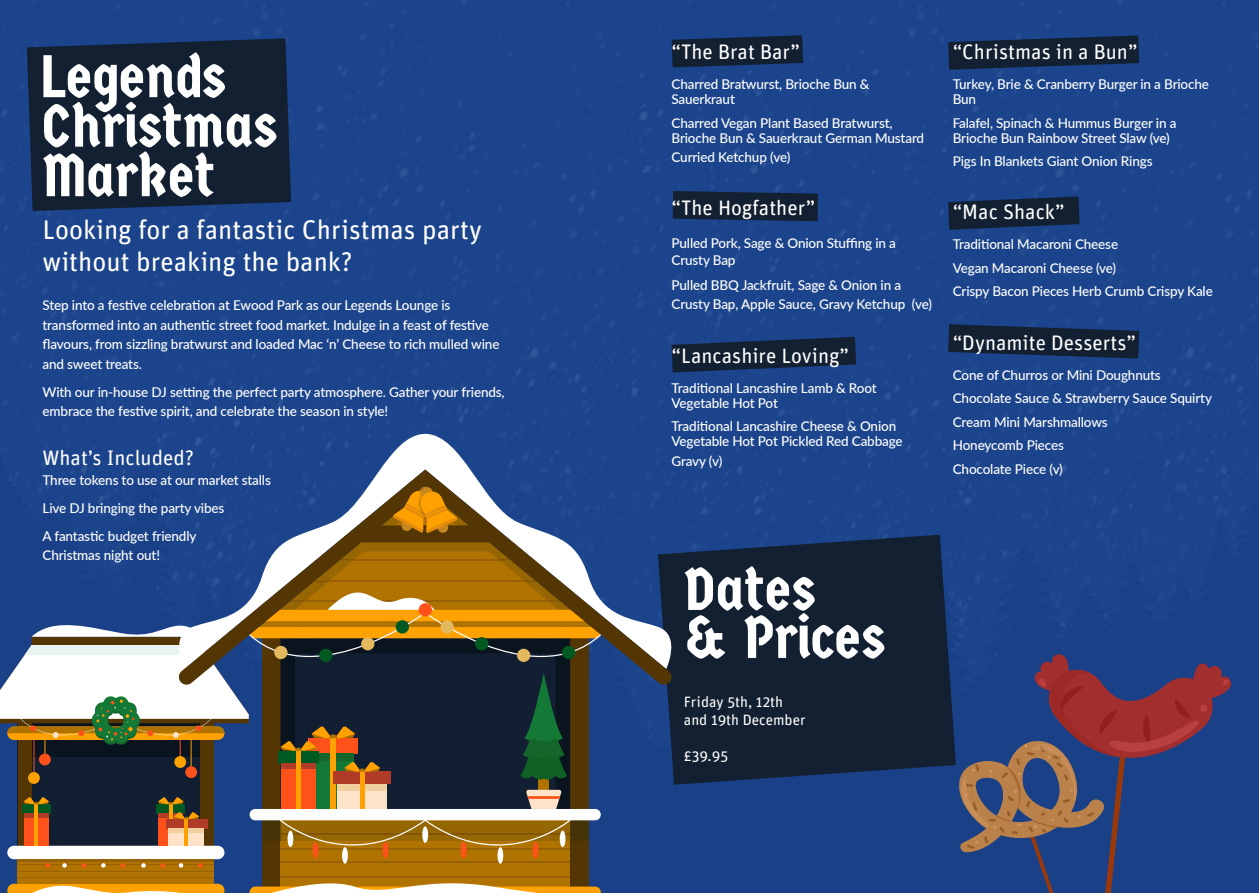
<style>
.page{position:relative;width:1259px;height:893px;background:#1b448d}
.page>*{position:absolute;margin:0;border:0;box-sizing:border-box;transform-origin:0 0}
.t1{font:60px/49.5px "Germania One";color:#fff}
.t2{font:27px/32.4px "Unit Rounded Pro";color:#fff}
.t3{font:21px "Unit Rounded Pro";color:#fff}
.t4{font:15px/18px "Unit Rounded Pro";color:#fff}
.t5{font:500 13.5px/15px "Lato";letter-spacing:-.01em;color:#fff}
</style>
<div class="page">
<svg style="left:667px;top:535px;width:286px;height:250px;background:#12233a"></svg>
<svg style="left:671px;top:35px;width:132px;height:32px;background:#13253f"></svg>
<svg style="left:671px;top:337px;width:185px;height:35px"></svg>
<svg style="left:948px;top:196px;width:131px;height:34px"></svg>
<svg style="left:672px;top:191px;width:146px;height:30px;background:#122339"></svg>
<svg style="left:948px;top:35px;width:191px;height:35px"></svg>
<svg style="left:948px;top:324px;width:191px;height:35px"></svg>
<svg style="left:27px;top:38px;width:264px;height:173px;background:#122339"></svg>
<div style="left:18px;top:715px;width:196px;height:145px;background:#121f33"></div>
<div style="left:18px;top:718px;width:14px;height:128px;background:#543605"></div>
<div style="left:200px;top:718px;width:14px;height:128px;background:#543605"></div>
<div style="left:156px;top:804px;width:29px;height:9px;background:#005921"></div>
<div style="left:159px;top:813px;width:24px;height:33px;background:#ff521a"></div>
<hr style="left:159px;top:813px;width:24px;height:4px;background:#b03b29">
<hr style="left:169px;top:804px;width:4px;height:42px;background:#ffa100">
<svg style="left:158px;top:797px;width:26px;height:7px"></svg>
<div style="left:22px;top:804px;width:29px;height:9px;background:#005921"></div>
<div style="left:24px;top:813px;width:25px;height:33px;background:#ff521a"></div>
<hr style="left:24px;top:813px;width:25px;height:4px;background:#b03b29">
<hr style="left:35px;top:804px;width:3px;height:42px;background:#ffa100">
<svg style="left:23px;top:797px;width:26px;height:7px"></svg>
<div style="left:166px;top:819px;width:41px;height:9px;background:#b03b29"></div>
<div style="left:169px;top:828px;width:35px;height:18px;background:#ffe3c9"></div>
<hr style="left:169px;top:828px;width:35px;height:4px;background:#f2cf9e">
<hr style="left:185px;top:819px;width:3px;height:27px;background:#ffa100">
<svg style="left:174px;top:812px;width:25px;height:7px"></svg>
<svg style="left:28px;top:772px;width:12px;height:12px"></svg>
<svg style="left:7px;top:846px;width:217px;height:47px;background:#cba159"></svg>
<div style="left:262px;top:627px;width:18px;height:266px;background:#543605"></div>
<div style="left:570px;top:627px;width:19px;height:266px;background:#543605"></div>
<svg style="left:280px;top:782px;width:290px;height:8px"></svg>
<div style="left:280px;top:820px;width:290px;height:67px;background:#b07300"></div>
<hr style="left:280px;top:862px;width:290px;height:1px;background:#996105">
<hr style="left:280px;top:848px;width:290px;height:1px;background:#996105">
<svg style="left:195px;top:434px;width:487px;height:235px"></svg>
<svg style="left:195px;top:470px;width:476px;height:215px"></svg>
<div style="left:533px;top:842px;width:5px;height:16px;background:#ff521a;border-radius:50%"></div>
<div style="left:313px;top:842px;width:5px;height:16px;background:#ff521a;border-radius:50%"></div>
<div style="left:461px;top:842px;width:5px;height:16px;background:#ff521a;border-radius:50%"></div>
<div style="left:383px;top:842px;width:5px;height:16px;background:#ff521a;border-radius:50%"></div>
<svg style="left:497px;top:847px;width:6px;height:17px"></svg>
<div style="left:342px;top:847px;width:6px;height:17px;background:#fff;border-radius:50%"></div>
<div style="left:313px;top:754px;width:41px;height:55px;background:#147836"></div>
<div style="left:330px;top:738px;width:6px;height:71px;background:#ffa100"></div>
<div style="left:281px;top:763px;width:34px;height:46px;background:#ff521a"></div>
<div style="left:296px;top:751px;width:5px;height:58px;background:#ffa100"></div>
<div style="left:333px;top:772px;width:58px;height:12px;background:#b03b29"></div>
<div style="left:337px;top:784px;width:50px;height:6px;background:#f2cf9e"></div>
<div style="left:360px;top:772px;width:5px;height:37px;background:#ffa100"></div>
<div style="left:538px;top:771px;width:11px;height:20px;background:#b07300"></div>
<svg style="left:0;top:542px;width:601px;height:240px"></svg>
<svg style="left:250px;top:790px;width:351px;height:58px"></svg>
<svg style="left:382px;top:486px;width:86px;height:47px;background:#ae7920"></svg>
<svg style="left:250px;top:876px;width:351px;height:17px"></svg>
<svg style="left:953px;top:654px;width:279px;height:239px"></svg>
<h1 class="t1" style="left:43px;top:53px;width:237px">Legends<br>Christmas<br>Market</h1>
<h2 class="t2" style="left:43px;top:212px;width:441px">Looking for a fantastic Christmas party without breaking the bank?</h2>
<p class="t5" style="left:43px;top:295px;width:458px;line-height:19.5px">Step into a festive celebration at Ewood Park as our Legends Lounge is transformed into an authentic street food market. Indulge in a feast of festive flavours, from sizzling bratwurst and loaded Mac ‘n’ Cheese to rich mulled wine and sweet treats.</p>
<p class="t5" style="left:43px;top:381px;width:464px;line-height:19.5px">With our in-house DJ setting the perfect party atmosphere. Gather your friends, embrace the festive spirit, and celebrate the season in style!</p>
<h3 class="t3" style="left:43px;top:444px;width:153px">What’s Included?</h3>
<p class="t5" style="left:43px;top:465px;width:230px;line-height:28px">Three tokens to use at our market stalls<br>Live DJ bringing the party vibes<br>A fantastic budget friendly</p>
<p class="t5" style="left:43px;top:547px;width:119px">Christmas night out!</p>
<h3 class="t3" style="left:671px;top:37px;width:130px">“The Brat Bar”</h3>
<p class="t5" style="left:671px;top:76px;width:200px">Charred Bratwurst, Brioche Bun &amp;<br>Sauerkraut</p>
<p class="t5" style="left:671px;top:115px;width:254px">Charred Vegan Plant Based Bratwurst,<br>Brioche Bun &amp; Sauerkraut German Mustard</p>
<p class="t5" style="left:671px;top:149px;width:120px">Curried Ketchup (ve)</p>
<h3 class="t3" style="left:671px;top:194px;width:145px">“The Hogfather”</h3>
<p class="t5" style="left:671px;top:235px;width:226px;line-height:16.5px">Pulled Pork, Sage &amp; Onion Stuffing in a<br>Crusty Bap</p>
<p class="t5" style="left:671px;top:275px;width:262px;line-height:19.5px">Pulled BBQ Jackfruit, Sage &amp; Onion in a<br>Crusty Bap, Apple Sauce, Gravy Ketchup (ve)</p>
<h3 class="t3" style="left:671px;top:341px;width:179px">“Lancashire Loving”</h3>
<p class="t5" style="left:671px;top:380px;width:207px">Traditional Lancashire Lamb &amp; Root<br>Vegetable Hot Pot</p>
<p class="t5" style="left:671px;top:418px;width:233px">Traditional Lancashire Cheese &amp; Onion<br>Vegetable Hot Pot Pickled Red Cabbage</p>
<p class="t5" style="left:671px;top:453px;width:52px">Gravy (v)</p>
<h3 class="t3" style="left:952px;top:37px;width:186px">“Christmas in a Bun”</h3>
<p class="t5" style="left:952px;top:76px;width:258px">Turkey, Brie &amp; Cranberry Burger in a Brioche<br>Bun</p>
<p class="t5" style="left:952px;top:115px;width:225px">Falafel, Spinach &amp; Hummus Burger in a<br>Brioche Bun Rainbow Street Slaw (ve)</p>
<p class="t5" style="left:952px;top:153px;width:201px">Pigs In Blankets Giant Onion Rings</p>
<h3 class="t3" style="left:952px;top:198px;width:113px">“Mac Shack”</h3>
<p class="t5" style="left:952px;top:232px;width:262px;line-height:23.5px">Traditional Macaroni Cheese<br>Vegan Macaroni Cheese (ve)<br>Crispy Bacon Pieces Herb Crumb Crispy Kale</p>
<h3 class="t3" style="left:952px;top:328px;width:185px">“Dynamite Desserts”</h3>
<p class="t5" style="left:952px;top:362px;width:261px;line-height:23.5px">Cone of Churros or Mini Doughnuts<br>Chocolate Sauce &amp; Strawberry Sauce Squirty<br>Cream Mini Marshmallows<br>Honeycomb Pieces<br>Chocolate Piece (v)</p>
<h1 class="t1" style="left:684px;top:566px;width:203px;line-height:48px">Dates<br>&amp; Prices</h1>
<p class="t4" style="left:684px;top:692px;width:123px">Friday 5th, 12th and 19th December</p>
<p class="t4" style="left:684px;top:746px;width:46px">£39.95</p>
</div>
